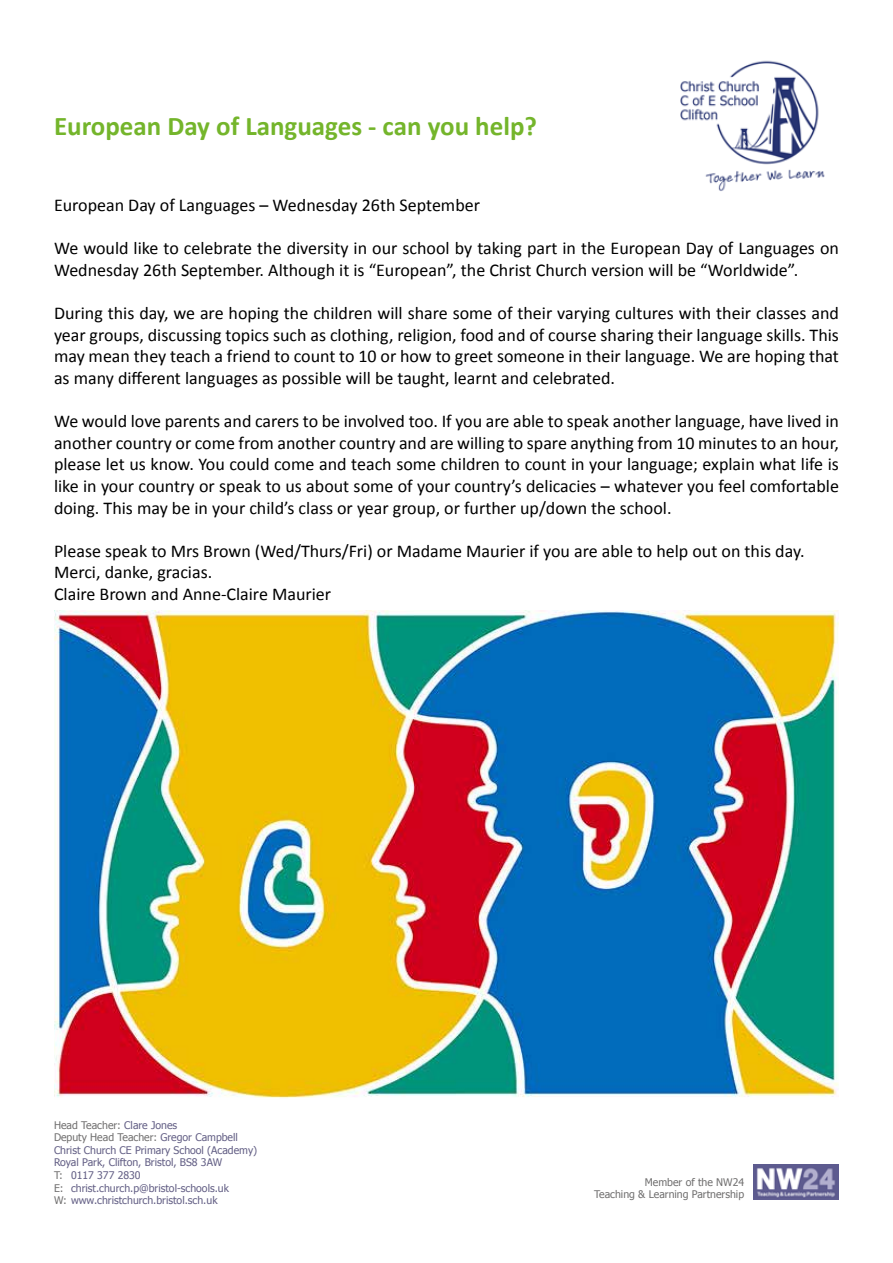
<style>
.page{position:relative;width:893px;height:1263px;background:#fff}
.page>*{position:absolute;margin:0;border:0;box-sizing:border-box;transform-origin:0 0}
.t1{font:700 27px "Calibri";color:#74b52b}
.t2{font:18px/21.6px "Calibri";color:#000}
.t3{font:10.5px/12.6px "Tahoma";color:#635f85}
.t4{font:10.5px/12.6px "Tahoma";color:#706f6f;text-align:right}
.s1{color:#706f6f}
</style>
<div class="page">
<img style="left:680px;top:60px;width:145px;height:131px">
<img style="left:754px;top:1165px;width:85px;height:35px">
<img style="left:54px;top:610px;width:785px;height:488px">
<h1 class="t1" style="left:54px;top:109px;width:484px">European Day of Languages - can you help?</h1>
<p class="t2" style="left:54px;top:195px;width:428px">European Day of Languages – Wednesday 26th September</p>
<p class="t2" style="left:54px;top:238px;width:786px">We would like to celebrate the diversity in our school by taking part in the European Day of Languages on<br>Wednesday 26th September. Although it is “European”, the Christ Church version will be “Worldwide”.</p>
<p class="t2" style="left:54px;top:303px;width:786px;text-align:justify">During this day, we are hoping the children will share some of their varying cultures with their classes and year groups, discussing topics such as clothing, religion, food and of course sharing their language skills. This may mean they teach a friend to count to 10 or how to greet someone in their language. We are hoping that as many different languages as possible will be taught, learnt and celebrated.</p>
<p class="t2" style="left:54px;top:411px;width:786px;text-align:justify">We would love parents and carers to be involved too. If you are able to speak another language, have lived in another country or come from another country and are willing to spare anything from 10 minutes to an hour, please let us know. You could come and teach some children to count in your language; explain what life is like in your country or speak to us about some of your country’s delicacies – whatever you feel comfortable doing. This may be in your child’s class or year group, or further up/down the school.</p>
<p class="t2" style="left:54px;top:540px;width:752px">Please speak to Mrs Brown (Wed/Thurs/Fri) or Madame Maurier if you are able to help out on this day.<br>Merci, danke, gracias.<br>Claire Brown and Anne-Claire Maurier</p>
<p class="t3" style="left:54px;top:1118px;width:205px"><span class="s1">Head Teacher:</span> Clare Jones<br><span class="s1">Deputy Head Teacher:</span> Gregor Campbell Christ Church CE Primary School (Academy)<br>Royal Park, Clifton, Bristol, BS8 3AW<br><span class="s1">T:</span> 0117 377 2830<br><span class="s1">E:</span> christ.church.p@bristol-schools.uk<br><span class="s1">W:</span> www.christchurch.bristol.sch.uk</p>
<p class="t4" style="left:594px;top:1175px;width:152px">Member of the NW24<br>Teaching &amp; Learning Partnership</p>
</div>
